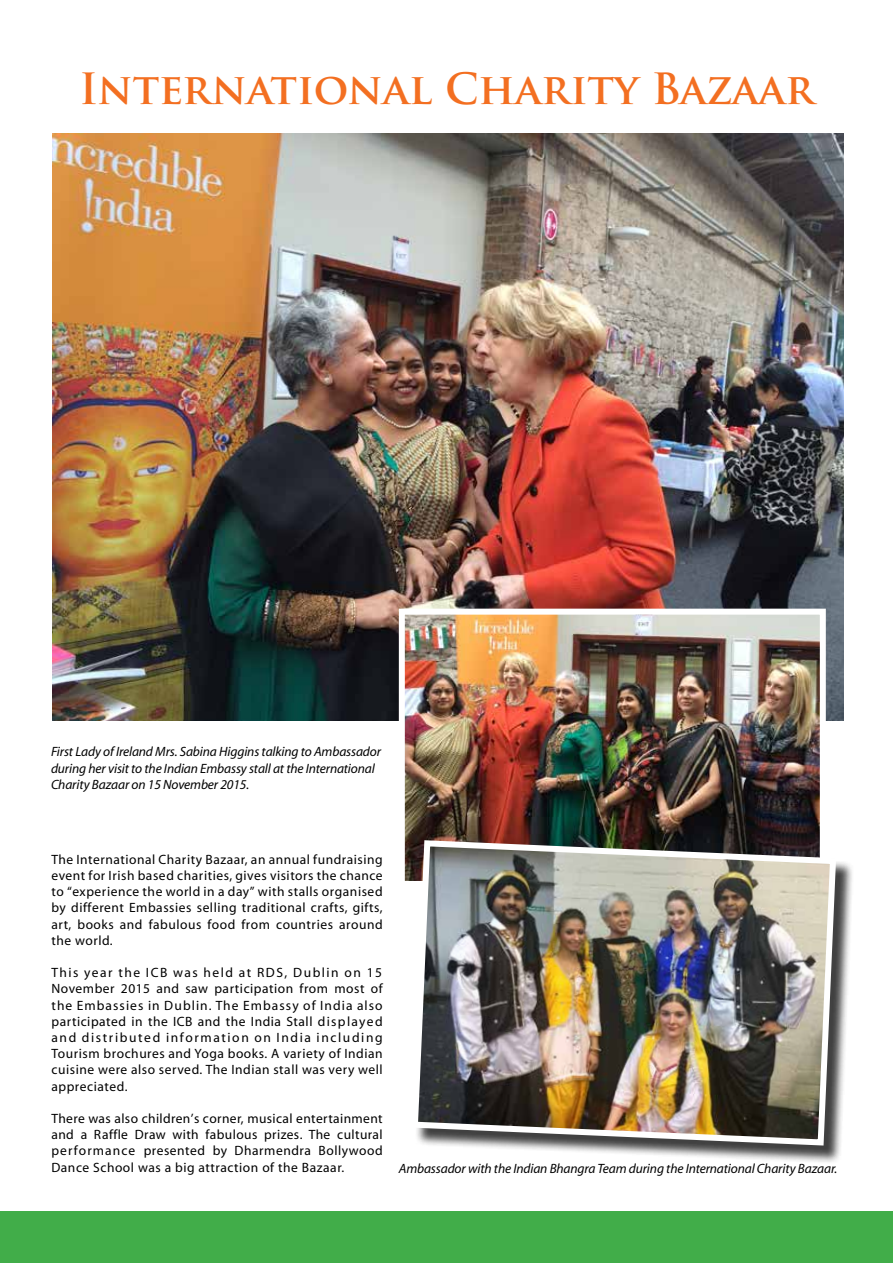
<style>
.page{position:relative;width:893px;height:1263px;background:#fff}
.page>*{position:absolute;margin:0;border:0;box-sizing:border-box;transform-origin:0 0}
.t1{font:700 42px "Trajan Pro";color:#f36f21}
.t2{font:13.5px/16.2px "Myriad";letter-spacing:.04em;color:#000;text-align:justify}
.t3{font:italic 13.5px/16.2px "Myriad";letter-spacing:-.01em;color:#000}
</style>
<div class="page">
<img style="left:52px;top:134px;width:791px;height:587px">
<div style="left:0;top:1212px;width:893px;height:51px;background:#41ad49"></div>
<img style="left:406px;top:616px;width:413px;height:264px">
<div style="left:399px;top:609px;width:427px;height:278px;border:6px solid #fff"></div>
<div style="left:415px;top:843px;width:439px;height:321px;background:#000;opacity:.75"></div>
<img style="left:409px;top:837px;width:430px;height:312px">
<h1 class="t1" style="left:79px;top:62px;width:736px">International Charity Bazaar</h1>
<p class="t3" style="left:51px;top:744px;width:332px">First Lady of Ireland Mrs. Sabina Higgins talking to Ambassador during her visit to the Indian Embassy stall at the International<br>Charity Bazaar on 15 November 2015.</p>
<p class="t2" style="left:51px;top:852px;width:333px">The International Charity Bazaar, an annual fundraising event for Irish based charities, gives visitors the chance to “experience the world in a day” with stalls organised by different Embassies selling traditional crafts, gifts, art, books and fabulous food from countries around the world.</p>
<p class="t2" style="left:51px;top:965px;width:333px">This year the ICB was held at RDS, Dublin on 15<br>November 2015 and saw participation from most of the Embassies in Dublin. The Embassy of India also participated in the ICB and the India Stall displayed and distributed information on India including Tourism brochures and Yoga books. A variety of Indian cuisine were also served. The Indian stall was very well appreciated.</p>
<p class="t2" style="left:51px;top:1111px;width:333px">There was also children’s corner, musical entertainment and a Raffle Draw with fabulous prizes. The cultural performance presented by Dharmendra Bollywood Dance School was a big attraction of the Bazaar.</p>
<p class="t3" style="left:399px;top:1161px;width:440px">Ambassador with the Indian Bhangra Team during the International Charity Bazaar.</p>
</div>
